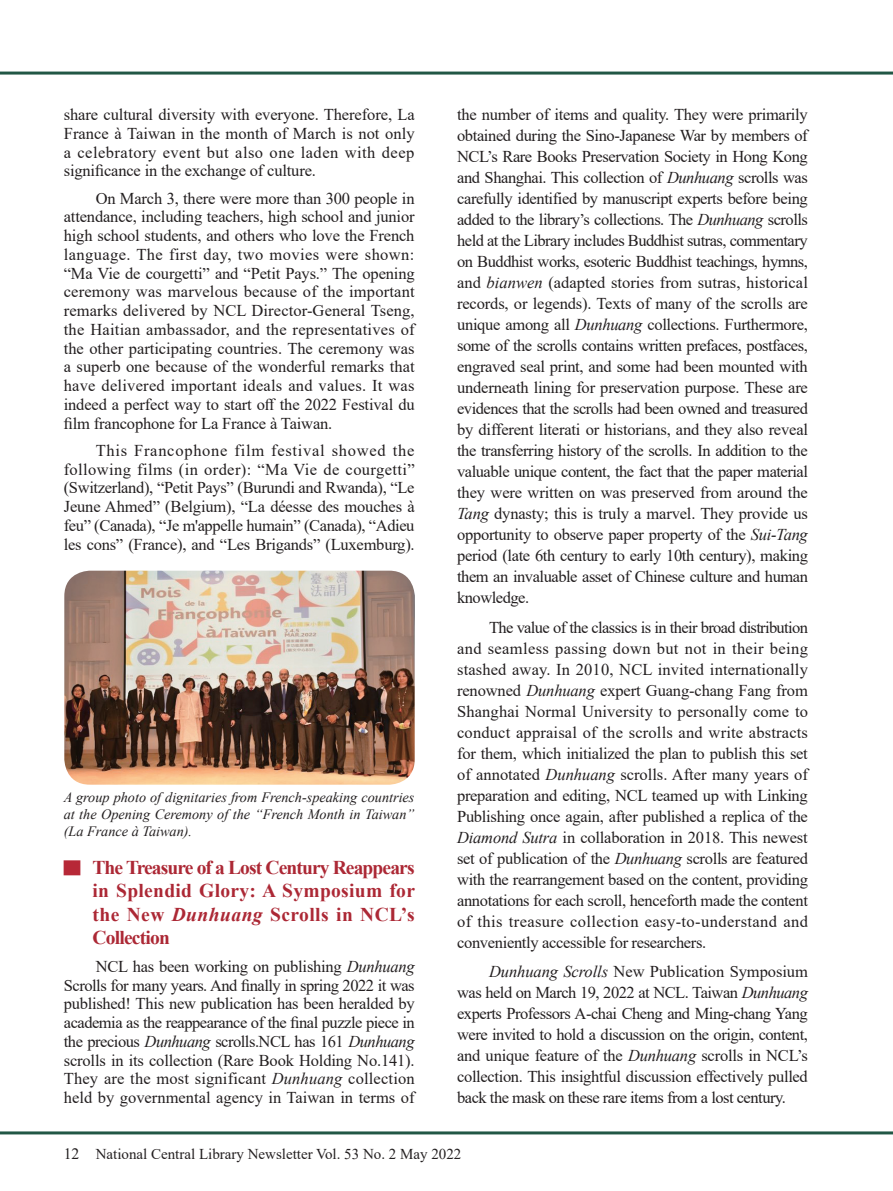
<style>
.page{position:relative;width:893px;height:1191px;background:#fff}
.page>*{position:absolute;margin:0;border:0;box-sizing:border-box;transform-origin:0 0}
.t1{font:700 19.5px/23.4px "Times New Roman";letter-spacing:.015em;color:#ac2835;text-align:justify}
.t2{font:16.95px "DF Ming Md HKP BF";color:#b72837;scale:1.1 1}
._0_2內文{font:16.5px/21px "Times New Roman";letter-spacing:-.015em;color:#231f20;text-align:justify}
.t3{font:15px "Times New Roman";color:#231f20}
.圖說{font:italic 14.25px/17.1px "Times New Roman";color:#231f20;text-align:justify}
.s1{font-style:italic}
.s2{font-size:15.75px}
</style>
<div class="page">
<hr style="left:0;top:72px;width:893px;height:3px;background:#215745">
<hr style="left:0;top:1131px;width:893px;height:3px;background:#215745">
<img style="left:64px;top:570px;width:351px;height:214px">
<p class="_0_2內文" style="left:64px;top:105px;width:352px;line-height:18.8px">share cultural diversity with everyone. Therefore, La France à Taiwan in the month of March is not only a celebratory event but also one laden with deep significance in the exchange of culture.</p>
<p class="_0_2內文" style="left:64px;top:188px;width:352px;line-height:18.8px;text-indent:32px">On March 3, there were more than 300 people in attendance, including teachers, high school and junior high school students, and others who love the French language. The first day, two movies were shown: “Ma Vie de courgetti” and “Petit Pays.” The opening ceremony was marvelous because of the important remarks delivered by NCL Director-General Tseng, the Haitian ambassador, and the representatives of the other participating countries. The ceremony was a superb one because of the wonderful remarks that have delivered important ideals and values. It was indeed a perfect way to start off the 2022 Festival du film francophone for La France à Taiwan.</p>
<p class="_0_2內文" style="left:64px;top:440px;width:352px;line-height:18.8px;text-indent:32px">This Francophone film festival showed the following films (in order): “Ma Vie de courgetti” (Switzerland), “Petit Pays” (Burundi and Rwanda), “Le Jeune Ahmed” (Belgium), “La déesse des mouches à feu” (Canada), “Je m'appelle humain” (Canada), “Adieu les cons” (France), and “Les Brigands” (Luxemburg).</p>
<p class="圖說" style="left:64px;top:788px;width:352px">A group photo of dignitaries from French-speaking countries at the Opening Ceremony of the “French Month in Taiwan” (La France à Taiwan).</p>
<p class="t1" style="left:92px;top:855px;width:324px">The Treasure of a Lost Century Reappears in Splendid Glory: A Symposium for the New <span class="s1">Dunhuang</span> Scrolls in NCL’s Collection</p>
<p class="t2" style="left:63px;top:859px;width:19px">■</p>
<p class="_0_2內文" style="left:64px;top:956px;width:352px;line-height:18.8px;text-indent:32px">NCL has been working on publishing <span class="s1">Dunhuang </span>Scrolls for many years. And finally in spring 2022 it was published! This new publication has been heralded by academia as the reappearance of the final puzzle piece in the precious <span class="s1">Dunhuang</span> scrolls.NCL has 161 <span class="s1">Dunhuang </span>scrolls in its collection (Rare Book Holding No.141).<br>They are the most significant <span class="s1">Dunhuang</span> collection held by governmental agency in Taiwan in terms of</p>
<p class="_0_2內文" style="left:457px;top:103px;width:352px">the number of items and quality. They were primarily obtained during the Sino-Japanese War by members of NCL’s Rare Books Preservation Society in Hong Kong and Shanghai. This collection of <span class="s1">Dunhuang</span> scrolls was carefully identified by manuscript experts before being added to the library’s collections. The <span class="s1">Dunhuang</span> scrolls held at the Library includes Buddhist sutras, commentary on Buddhist works, esoteric Buddhist teachings, hymns, and <span class="s1">bianwen</span> (adapted stories from sutras, historical records, or legends). Texts of many of the scrolls are unique among all <span class="s1">Dunhuang</span> collections. Furthermore, some of the scrolls contains written prefaces, postfaces, engraved seal print, and some had been mounted with underneath lining for preservation purpose. These are evidences that the scrolls had been owned and treasured by different literati or historians, and they also reveal the transferring history of the scrolls. In addition to the valuable unique content, the fact that the paper material they were written on was preserved from around the <span class="s1">Tang</span> dynasty; this is truly a marvel. They provide us opportunity to observe paper property of the <span class="s1">Sui-Tang </span>period (late 6th century to early 10th century), making them an invaluable asset of Chinese culture and human knowledge.</p>
<p class="_0_2內文" style="left:457px;top:616px;width:352px;text-indent:32px">The value of the classics is in their broad distribution and seamless passing down but not in their being stashed away. In 2010, NCL invited internationally renowned <span class="s1">Dunhuang</span> expert Guang-chang Fang from Shanghai Normal University to personally come to conduct appraisal of the scrolls and write abstracts for them, which initialized the plan to publish this set of annotated <span class="s1">Dunhuang</span> scrolls. After many years of preparation and editing, NCL teamed up with Linking Publishing once again, after published a replica of the <span class="s1">Diamond Sutra</span> in collaboration in 2018. This newest set of publication of the <span class="s1">Dunhuang</span> scrolls are featured with the rearrangement based on the content, providing annotations for each scroll, henceforth made the content of this treasure collection easy-to-understand and conveniently accessible for researchers.</p>
<p class="_0_2內文" style="left:457px;top:960px;width:352px;text-indent:32px"><span class="s1">Dunhuang Scrolls</span> New Publication Symposium was held on March 19, 2022 at NCL. Taiwan <span class="s1">Dunhuang </span>experts Professors A-chai Cheng and Ming-chang Yang were invited to hold a discussion on the origin, content, and unique feature of the <span class="s1">Dunhuang</span> scrolls in NCL’s collection. This insightful discussion effectively pulled back the mask on these rare items from a lost century.</p>
<p class="t3" style="left:64px;top:1143px;width:399px"><span class="s2">12</span> National Central Library Newsletter Vol. 53 No. 2 May 2022</p>
</div>
